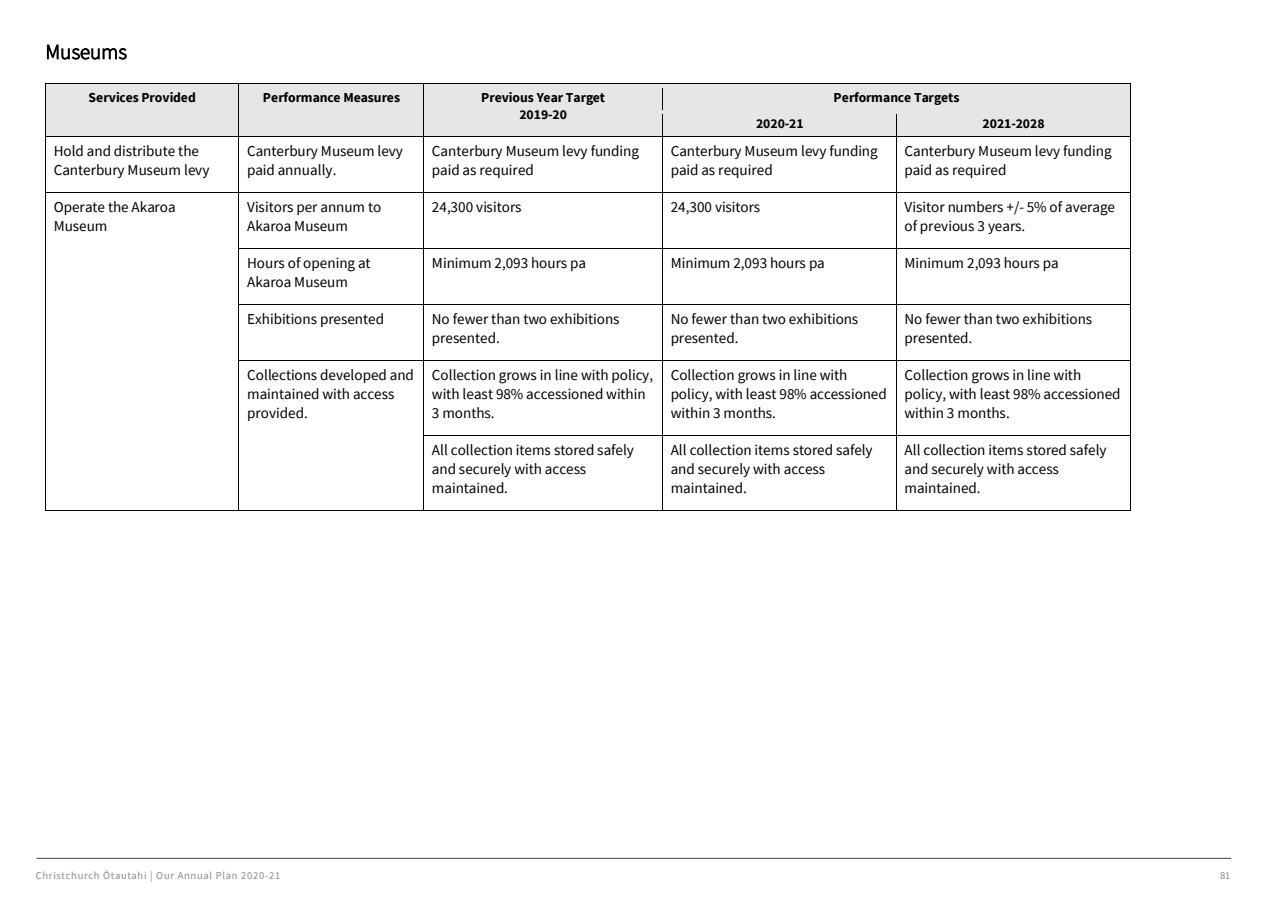
<style>
.page{position:relative;width:1267px;height:897px;background:#fff}
.page>*{position:absolute;margin:0;border:0;box-sizing:border-box;transform-origin:0 0}
.t1{font:300 20.85px "Source Sans Pro";letter-spacing:.005em;color:#000}
.t2{font:15.15px/18.8px "Source Sans Pro";letter-spacing:-.005em;color:#000}
.t3{font:700 13.65px/17.2px "Source Sans Pro";color:#000;text-align:center}
.t4{font:10.5px "Source Sans Pro";letter-spacing:.07em;color:#87898c}
</style>
<div class="page">
<hr style="left:37px;top:857px;width:1194px;height:1px;background:#57585a">
<div style="left:46px;top:84px;width:192px;height:52px;background:#e7e6e6"></div>
<div style="left:239px;top:84px;width:184px;height:52px;background:#e7e6e6"></div>
<div style="left:424px;top:84px;width:238px;height:52px;background:#e7e6e6"></div>
<div style="left:670px;top:88px;width:452px;height:18px;background:#e7e6e6"></div>
<hr style="left:46px;top:83px;width:192px;height:1px;background:#000">
<hr style="left:239px;top:83px;width:184px;height:1px;background:#000">
<hr style="left:424px;top:83px;width:238px;height:1px;background:#000">
<hr style="left:662px;top:83px;width:467px;height:1px;background:#000">
<hr style="left:662px;top:84px;width:467px;height:4px;background:#e7e6e6">
<div style="left:662px;top:105px;width:468px;height:5px;background:#e7e6e6"></div>
<div style="left:662px;top:110px;width:234px;height:26px;background:#e7e6e6"></div>
<div style="left:896px;top:110px;width:233px;height:26px;background:#e7e6e6"></div>
<svg style="left:45px;top:83px;width:1px;height:58px"></svg>
<hr style="left:46px;top:136px;width:192px;height:1px;background:#000">
<svg style="left:238px;top:83px;width:1px;height:58px"></svg>
<hr style="left:239px;top:136px;width:184px;height:1px;background:#000">
<svg style="left:423px;top:83px;width:1px;height:58px"></svg>
<hr style="left:424px;top:136px;width:238px;height:1px;background:#000">
<svg style="left:662px;top:88px;width:1px;height:53px"></svg>
<hr style="left:662px;top:136px;width:234px;height:1px;background:#000">
<svg style="left:896px;top:114px;width:1px;height:27px"></svg>
<hr style="left:896px;top:136px;width:233px;height:1px;background:#000">
<svg style="left:1129px;top:83px;width:1px;height:54px"></svg>
<hr style="left:45px;top:141px;width:1px;height:51px;background:#000">
<hr style="left:238px;top:141px;width:1px;height:51px;background:#000">
<hr style="left:423px;top:141px;width:1px;height:51px;background:#000">
<hr style="left:662px;top:141px;width:1px;height:51px;background:#000">
<hr style="left:896px;top:141px;width:1px;height:51px;background:#000">
<hr style="left:1129px;top:141px;width:1px;height:51px;background:#000">
<hr style="left:46px;top:192px;width:192px;height:1px;background:#000">
<hr style="left:239px;top:192px;width:184px;height:1px;background:#000">
<hr style="left:424px;top:192px;width:238px;height:1px;background:#000">
<hr style="left:662px;top:192px;width:234px;height:1px;background:#000">
<hr style="left:896px;top:192px;width:233px;height:1px;background:#000">
<hr style="left:45px;top:197px;width:1px;height:51px;background:#000">
<hr style="left:238px;top:197px;width:1px;height:51px;background:#000">
<hr style="left:423px;top:197px;width:1px;height:51px;background:#000">
<hr style="left:662px;top:197px;width:1px;height:51px;background:#000">
<hr style="left:896px;top:197px;width:1px;height:51px;background:#000">
<hr style="left:1129px;top:197px;width:1px;height:51px;background:#000">
<hr style="left:239px;top:248px;width:184px;height:1px;background:#000">
<hr style="left:424px;top:248px;width:238px;height:1px;background:#000">
<hr style="left:662px;top:248px;width:234px;height:1px;background:#000">
<hr style="left:896px;top:248px;width:233px;height:1px;background:#000">
<hr style="left:45px;top:253px;width:1px;height:51px;background:#000">
<hr style="left:238px;top:253px;width:1px;height:51px;background:#000">
<hr style="left:423px;top:253px;width:1px;height:51px;background:#000">
<hr style="left:662px;top:253px;width:1px;height:51px;background:#000">
<hr style="left:896px;top:253px;width:1px;height:51px;background:#000">
<hr style="left:1129px;top:253px;width:1px;height:51px;background:#000">
<hr style="left:239px;top:304px;width:184px;height:1px;background:#000">
<hr style="left:424px;top:304px;width:238px;height:1px;background:#000">
<hr style="left:662px;top:304px;width:234px;height:1px;background:#000">
<hr style="left:896px;top:304px;width:233px;height:1px;background:#000">
<hr style="left:45px;top:309px;width:1px;height:51px;background:#000">
<hr style="left:238px;top:309px;width:1px;height:51px;background:#000">
<hr style="left:423px;top:309px;width:1px;height:51px;background:#000">
<hr style="left:662px;top:309px;width:1px;height:51px;background:#000">
<hr style="left:896px;top:309px;width:1px;height:51px;background:#000">
<hr style="left:1129px;top:309px;width:1px;height:51px;background:#000">
<hr style="left:239px;top:360px;width:184px;height:1px;background:#000">
<hr style="left:424px;top:360px;width:238px;height:1px;background:#000">
<hr style="left:662px;top:360px;width:234px;height:1px;background:#000">
<hr style="left:896px;top:360px;width:233px;height:1px;background:#000">
<hr style="left:45px;top:365px;width:1px;height:70px;background:#000">
<hr style="left:238px;top:365px;width:1px;height:70px;background:#000">
<hr style="left:423px;top:365px;width:1px;height:70px;background:#000">
<hr style="left:662px;top:365px;width:1px;height:70px;background:#000">
<hr style="left:896px;top:365px;width:1px;height:70px;background:#000">
<hr style="left:1129px;top:365px;width:1px;height:70px;background:#000">
<hr style="left:424px;top:435px;width:238px;height:1px;background:#000">
<hr style="left:662px;top:435px;width:234px;height:1px;background:#000">
<hr style="left:896px;top:435px;width:233px;height:1px;background:#000">
<hr style="left:45px;top:440px;width:1px;height:70px;background:#000">
<hr style="left:46px;top:510px;width:192px;height:1px;background:#000">
<hr style="left:238px;top:440px;width:1px;height:70px;background:#000">
<hr style="left:239px;top:510px;width:184px;height:1px;background:#000">
<hr style="left:423px;top:440px;width:1px;height:70px;background:#000">
<hr style="left:424px;top:510px;width:238px;height:1px;background:#000">
<hr style="left:662px;top:440px;width:1px;height:70px;background:#000">
<hr style="left:662px;top:510px;width:234px;height:1px;background:#000">
<hr style="left:896px;top:440px;width:1px;height:70px;background:#000">
<hr style="left:896px;top:510px;width:233px;height:1px;background:#000">
<hr style="left:1129px;top:440px;width:1px;height:70px;background:#000">
<p class="t1" style="left:45px;top:39px;width:83px">Museums</p>
<p class="t3" style="left:89px;top:88px;width:109px">Services Provided</p>
<p class="t3" style="left:263px;top:88px;width:139px">Performance Measures</p>
<p class="t3" style="left:481px;top:88px;width:125px">Previous Year Target<br>2019-20</p>
<p class="t3" style="left:833px;top:88px;width:127px">Performance Targets</p>
<p class="t3" style="left:756px;top:115px;width:49px">2020-21</p>
<p class="t3" style="left:982px;top:115px;width:63px">2021-2028</p>
<p class="t2" style="left:54px;top:141px;width:157px">Hold and distribute the<br>Canterbury Museum levy</p>
<p class="t2" style="left:247px;top:141px;width:157px">Canterbury Museum levy paid annually.</p>
<p class="t2" style="left:432px;top:141px;width:209px">Canterbury Museum levy funding paid as required</p>
<p class="t2" style="left:670px;top:141px;width:209px">Canterbury Museum levy funding paid as required</p>
<p class="t2" style="left:904px;top:141px;width:209px">Canterbury Museum levy funding paid as required</p>
<p class="t2" style="left:54px;top:197px;width:124px">Operate the Akaroa<br>Museum</p>
<p class="t2" style="left:247px;top:197px;width:136px">Visitors per annum to<br>Akaroa Museum</p>
<p class="t2" style="left:432px;top:197px;width:91px">24,300 visitors</p>
<p class="t2" style="left:670px;top:197px;width:91px">24,300 visitors</p>
<p class="t2" style="left:904px;top:197px;width:212px">Visitor numbers +/- 5% of average of previous 3 years.</p>
<p class="t2" style="left:247px;top:253px;width:125px">Hours of opening at<br>Akaroa Museum</p>
<p class="t2" style="left:432px;top:253px;width:156px">Minimum 2,093 hours pa</p>
<p class="t2" style="left:670px;top:253px;width:156px">Minimum 2,093 hours pa</p>
<p class="t2" style="left:904px;top:253px;width:156px">Minimum 2,093 hours pa</p>
<p class="t2" style="left:247px;top:309px;width:138px">Exhibitions presented</p>
<p class="t2" style="left:432px;top:309px;width:189px">No fewer than two exhibitions presented.</p>
<p class="t2" style="left:670px;top:309px;width:189px">No fewer than two exhibitions presented.</p>
<p class="t2" style="left:904px;top:309px;width:189px">No fewer than two exhibitions presented.</p>
<p class="t2" style="left:247px;top:365px;width:168px">Collections developed and maintained with access provided.</p>
<p class="t2" style="left:432px;top:365px;width:223px">Collection grows in line with policy, with least 98% accessioned within<br>3 months.</p>
<p class="t2" style="left:670px;top:365px;width:218px">Collection grows in line with policy, with least 98% accessioned within 3 months.</p>
<p class="t2" style="left:904px;top:365px;width:218px">Collection grows in line with policy, with least 98% accessioned within 3 months.</p>
<p class="t2" style="left:432px;top:440px;width:203px">All collection items stored safely and securely with access maintained.</p>
<p class="t2" style="left:670px;top:440px;width:203px">All collection items stored safely and securely with access maintained.</p>
<p class="t2" style="left:904px;top:440px;width:203px">All collection items stored safely and securely with access maintained.</p>
<p class="t4" style="left:36px;top:869px;width:246px">Christchurch Ōtautahi | Our Annual Plan 2020-21</p>
<p class="t4" style="left:1219px;top:869px;width:12px">81</p>
</div>
